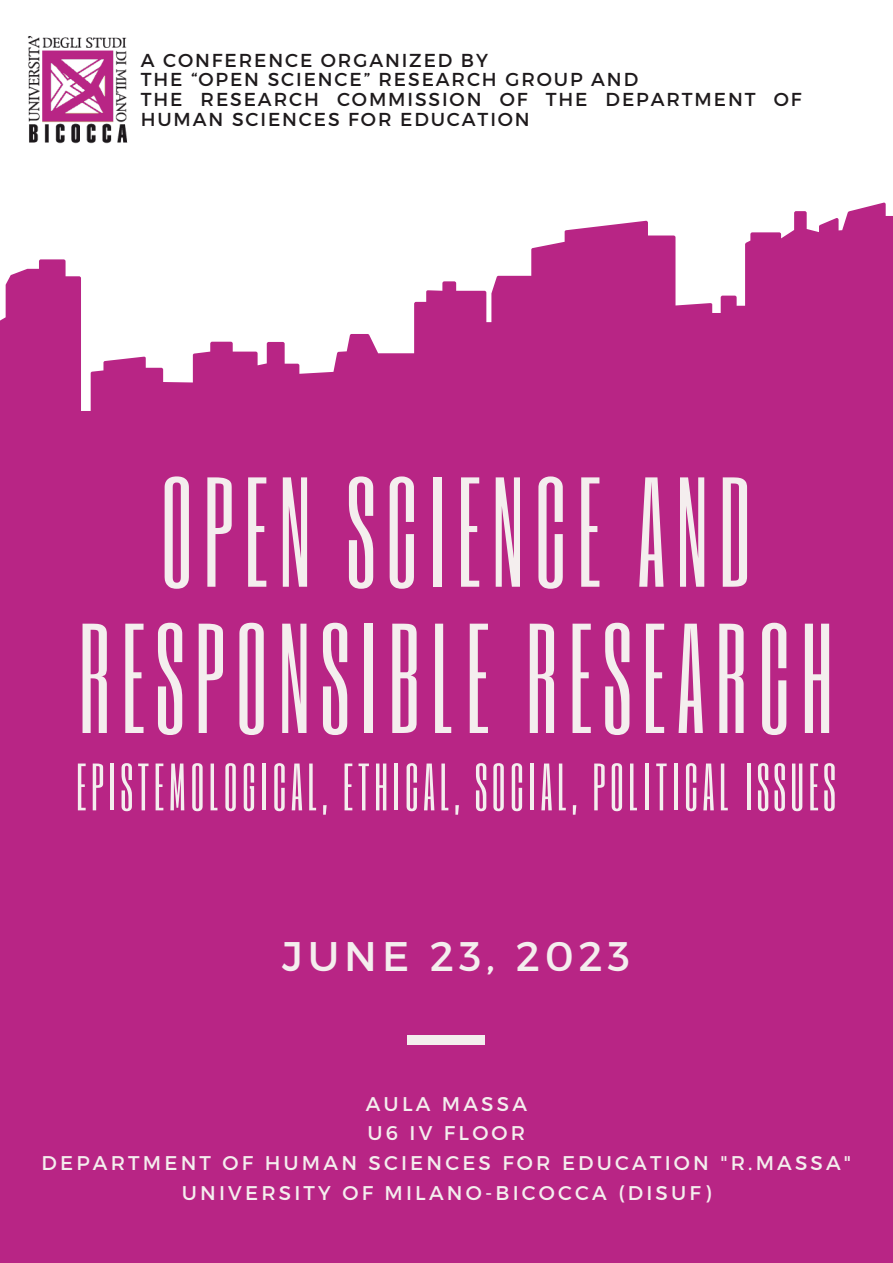
<style>
.page{position:relative;width:893px;height:1263px;background:#fff}
.page>*{position:absolute;margin:0;border:0;box-sizing:border-box;transform-origin:0 0}
.t1{font:129.6px/146.2px "Six Caps";letter-spacing:.08em;color:#f4eeee;text-align:center}
.t2{font:55.5px "Six Caps";letter-spacing:.08em;color:#f4eeee}
.t3{font:41.33px "Montserrat";letter-spacing:.12em;color:#f4eeee}
.t4{font:19.88px "Montserrat";letter-spacing:.16em;color:#f4eeee}
.t5{font:18.75px/19.6px "Montserrat";letter-spacing:.1em;color:#1e1a1c}
</style>
<div class="page">
<svg style="left:0;top:207px;width:893px;height:236px;fill:#b82585"></svg>
<div style="left:0;top:443px;width:893px;height:820px;background:#b82585"></div>
<div style="left:407px;top:1036px;width:78px;height:9px;background:#f4eeee"></div>
<img style="left:27px;top:36px;width:101px;height:108px">
<p class="t5" style="left:141px;top:49px;width:349px">A CONFERENCE ORGANIZED BY</p>
<p class="t5" style="left:141px;top:69px;width:499px">THE “OPEN SCIENCE” RESEARCH GROUP AND</p>
<p class="t5" style="left:141px;top:89px;width:662px">THE RESEARCH COMMISSION OF THE DEPARTMENT OF<br>HUMAN SCIENCES FOR EDUCATION</p>
<p class="t1" style="left:78px;top:456px;width:756px">OPEN SCIENCE AND<br>RESPONSIBLE RESEARCH</p>
<p class="t2" style="left:76px;top:749px;width:761px">EPISTEMOLOGICAL, ETHICAL, SOCIAL, POLITICAL ISSUES</p>
<p class="t3" style="left:282px;top:929px;width:349px">JUNE 23, 2023</p>
<p class="t4" style="left:366px;top:1090px;width:163px">AULA MASSA</p>
<p class="t4" style="left:367px;top:1120px;width:159px">U6 IV FLOOR</p>
<p class="t4" style="left:42px;top:1150px;width:811px">DEPARTMENT OF HUMAN SCIENCES FOR EDUCATION "R.MASSA"</p>
<p class="t4" style="left:182px;top:1180px;width:530px">UNIVERSITY OF MILANO-BICOCCA (DISUF)</p>
</div>
